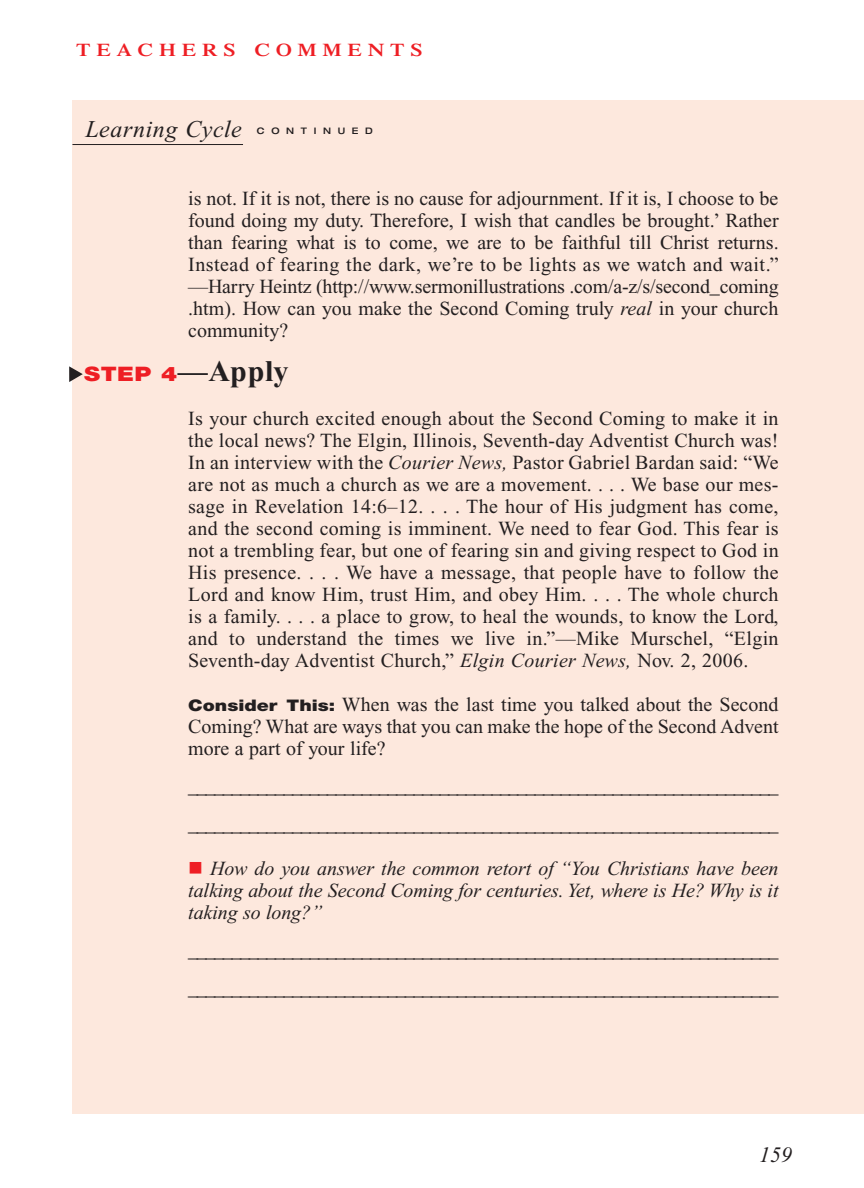
<style>
.page{position:relative;width:864px;height:1188px;background:#fff}
.page>*{position:absolute;margin:0;border:0;box-sizing:border-box;transform-origin:0 0}
.t1{font:700 30px "Times New Roman";letter-spacing:.015em;color:#231f20}
.t2{font:italic 24px "Times New Roman";letter-spacing:.025em;color:#231f20}
.t3{font:italic 22px "Times New Roman";color:#231f20}
.t4{font:20px/22px "Times New Roman";color:#231f20;text-align:justify}
.t5{font:italic 20px/22px "Times New Roman";letter-spacing:-.005em;color:#231f20;text-align:justify}
.t6{font:600 18px "Times";letter-spacing:.265em;color:#ee1e24;scale:1.2 1}
.t7{font:500 expanded 9px "Helvetica Neue";letter-spacing:.74em;color:#231f20}
.s1{font-style:italic}
.s2{font-family:"Helvetica Neue";font-weight:900;font-size:20px;color:#ee1e24}
.s3{font-family:"Helvetica Neue";font-weight:900;font-size:16px}
.s4{color:#ee1e24}
</style>
<div class="page">
<div style="left:73px;top:100px;width:791px;height:1013px;background:#fde8dd"></div>
<hr style="left:72px;top:144px;width:171px;height:1px;background:#231f20">
<svg style="left:69px;top:366px;width:14px;height:16px"></svg>
<hr style="left:0;top:915px;width:1px;height:117px;background:#fde8dd">
<p class="t6" style="left:76px;top:44px;width:290px">TEACHERS COMMENTS</p>
<p class="t2" style="left:85px;top:120px;width:158px">Learning Cycle</p>
<p class="t7" style="left:257px;top:128px;width:117px">CONTINUED</p>
<p class="t4" style="left:188px;top:189px;width:592px">is not. If it is not, there is no cause for adjournment. If it is, I choose to be found doing my duty. Therefore, I wish that candles be brought.’ Rather than fearing what is to come, we are to be faithful till Christ returns.<br>Instead of fearing the dark, we’re to be lights as we watch and wait.” —Harry Heintz (http://www.sermonillustrations .com/a-z/s/second_coming .htm). How can you make the Second Coming truly <span class="s1">real</span> in your church community?</p>
<h1 class="t1" style="left:84px;top:361px;width:206px"><span class="s2">STEP 4</span>—Apply</h1>
<p class="t4" style="left:188px;top:409px;width:592px">Is your church excited enough about the Second Coming to make it in the local news? The Elgin, Illinois, Seventh-day Adventist Church was!<br>In an interview with the <span class="s1">Courier News,</span> Pastor Gabriel Bardan said: “We are not as much a church as we are a movement. . . . We base our mes&shy;sage in Revelation 14:6–12. . . . The hour of His judgment has come, and the second coming is imminent. We need to fear God. This fear is not a trembling fear, but one of fearing sin and giving respect to God in His presence. . . . We have a message, that people have to follow the Lord and know Him, trust Him, and obey Him. . . . The whole church is a family. . . . a place to grow, to heal the wounds, to know the Lord, and to understand the times we live in.”—Mike Murschel, “Elgin Seventh-day Adventist Church,” <span class="s1">Elgin Courier News,</span> Nov. 2, 2006.</p>
<p class="t4" style="left:188px;top:695px;width:592px"><span class="s3">Consider This:</span> When was the last time you talked about the Second Coming? What are ways that you can make the hope of the Second Advent more a part of your life?</p>
<p class="t4" style="left:188px;top:769px;width:592px;line-height:38px">____________________________________________________________________ ____________________________________________________________________</p>
<p class="t5" style="left:188px;top:859px;width:592px"><span class="s4">■</span> How do you answer the common retort of “You Christians have been talking about the Second Coming for centuries. Yet, where is He? Why is it taking so long?”</p>
<p class="t4" style="left:188px;top:933px;width:592px;line-height:38px">____________________________________________________________________ ____________________________________________________________________</p>
<p class="t3" style="left:759px;top:1146px;width:34px">159</p>
</div>
